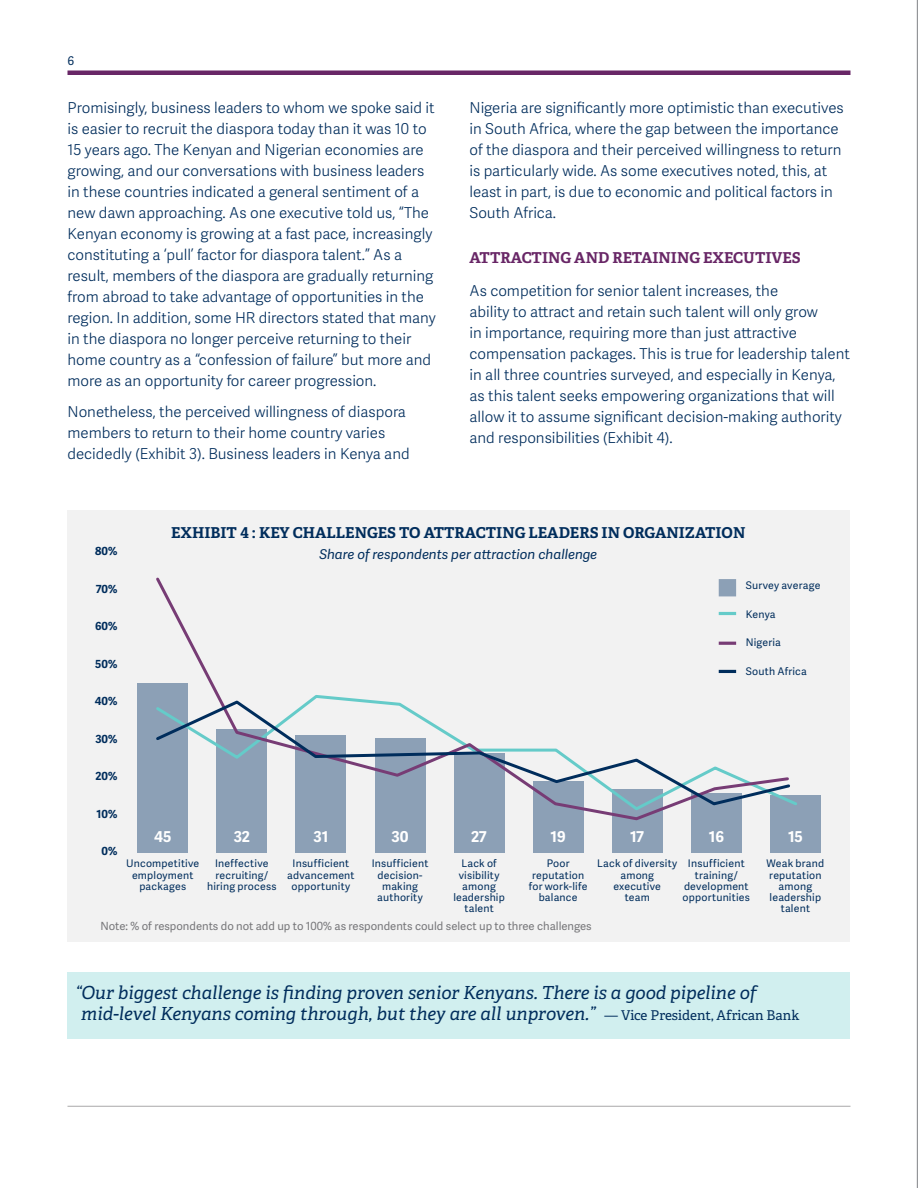
<style>
.page{position:relative;width:918px;height:1188px;background:#fff}
.page>*{position:absolute;margin:0;border:0;box-sizing:border-box;transform-origin:0 0}
.t1{font:italic 18px/21px "Adelle";color:#002d5c}
.body_copy{font:15px/21px "Adelle Sans Lt";color:#002d5c}
.header1_purple{font:15px/21px "Adelle Sans Lt";color:#002d5c}
.t2{font:700 15px "Adelle";color:#002d5c}
.header1_purple-2{font:700 15px "Adelle";color:#682666}
.t3{font:700 15px "Adelle Sans";color:#fff}
.t4{font:italic 13.5px "Adelle Sans";color:#002d5c}
.t5{font:12px "Adelle Sans";color:#002d5c}
.footnotes{font:11.25px "Adelle Sans";color:#77777a}
.t6{font:700 11.25px "Adelle Sans";color:#002d5c}
.bullet_1{font:10.5px/11.2px "Adelle Sans";letter-spacing:.02em;color:#002d5c;text-align:center}
.body_copy_7pt_space{font:10.5px "Adelle Sans";letter-spacing:.02em;color:#002d5c}
.s1{font-style:normal;font-size:13.5px}
</style>
<div class="page">
<div style="left:68px;top:70px;width:782px;height:5px;background:#682666"></div>
<hr style="left:68px;top:1106px;width:782px;height:1px;background:#a9a8a9">
<hr style="left:917px;top:0;width:1px;height:1188px;background:#808285">
<div style="left:67px;top:510px;width:783px;height:432px;background:#f2f2f2"></div>
<div style="left:137px;top:683px;width:51px;height:170px;background:#8ca0b6"></div>
<div style="left:216px;top:729px;width:51px;height:124px;background:#8ca0b6"></div>
<div style="left:295px;top:735px;width:51px;height:118px;background:#8ca0b6"></div>
<div style="left:375px;top:738px;width:50px;height:115px;background:#8ca0b6"></div>
<div style="left:454px;top:753px;width:51px;height:100px;background:#8ca0b6"></div>
<div style="left:533px;top:781px;width:51px;height:72px;background:#8ca0b6"></div>
<div style="left:612px;top:789px;width:51px;height:64px;background:#8ca0b6"></div>
<div style="left:691px;top:793px;width:51px;height:60px;background:#8ca0b6"></div>
<div style="left:770px;top:795px;width:51px;height:58px;background:#8ca0b6"></div>
<svg style="left:156px;top:577px;width:581px;height:245px"></svg>
<svg style="left:156px;top:699px;width:636px;height:108px"></svg>
<hr style="left:719px;top:612px;width:17px;height:3px;background:#65cbc9">
<div style="left:719px;top:579px;width:17px;height:17px;background:#8ca0b6"></div>
<hr style="left:719px;top:642px;width:17px;height:3px;background:#773c75">
<hr style="left:719px;top:670px;width:17px;height:3px;background:#002d5c">
<div style="left:68px;top:972px;width:782px;height:67px;background:#d1efef"></div>
<p class="t5" style="left:68px;top:53px;width:8px">6</p>
<p class="body_copy" style="left:68px;top:96px;width:370px">Promisingly, business leaders to whom we spoke said it is easier to recruit the diaspora today than it was 10 to 15 years ago. The Kenyan and Nigerian economies are growing, and our conversations with business leaders in these countries indicated a general sentiment of a new dawn approaching. As one executive told us, “The Kenyan economy is growing at a fast pace, increasingly constituting a ‘pull’ factor for diaspora talent.” As a result, members of the diaspora are gradually returning from abroad to take advantage of opportunities in the region. In addition, some HR directors stated that many in the diaspora no longer perceive returning to their home country as a “confession of failure” but more and more as an opportunity for career progression.</p>
<p class="body_copy" style="left:68px;top:401px;width:344px">Nonetheless, the perceived willingness of diaspora members to return to their home country varies decidedly (Exhibit 3). Business leaders in Kenya and</p>
<p class="body_copy" style="left:470px;top:96px;width:376px">Nigeria are significantly more optimistic than executives in South Africa, where the gap between the importance of the diaspora and their perceived willingness to return is particularly wide. As some executives noted, this, at least in part, is due to economic and political factors in South Africa.</p>
<p class="header1_purple-2" style="left:470px;top:246px;width:333px">ATTRACTING AND RETAINING EXECUTIVES</p>
<p class="header1_purple" style="left:470px;top:279px;width:382px">As competition for senior talent increases, the<br>ability to attract and retain such talent will only grow<br>in importance, requiring more than just attractive compensation packages. This is true for leadership talent in all three countries surveyed, and especially in Kenya, as this talent seeks empowering organizations that will allow it to assume significant decision-making authority and responsibilities (Exhibit 4).</p>
<p class="t6" style="left:95px;top:543px;width:24px">80%</p>
<p class="t6" style="left:96px;top:580px;width:23px">70%</p>
<p class="t6" style="left:95px;top:618px;width:24px">60%</p>
<p class="t6" style="left:95px;top:655px;width:24px">50%</p>
<p class="t6" style="left:95px;top:693px;width:24px">40%</p>
<p class="t6" style="left:95px;top:730px;width:24px">30%</p>
<p class="t6" style="left:96px;top:768px;width:23px">20%</p>
<p class="t6" style="left:97px;top:805px;width:22px">10%</p>
<p class="t6" style="left:102px;top:843px;width:17px">0%</p>
<p class="t2" style="left:171px;top:522px;width:576px">EXHIBIT 4 : KEY CHALLENGES TO ATTRACTING LEADERS IN ORGANIZATION</p>
<p class="t4" style="left:319px;top:545px;width:279px">Share of respondents per attraction challenge</p>
<p class="body_copy_7pt_space" style="left:746px;top:578px;width:76px">Survey average</p>
<p class="body_copy_7pt_space" style="left:746px;top:606px;width:31px">Kenya</p>
<p class="body_copy_7pt_space" style="left:746px;top:635px;width:37px">Nigeria</p>
<p class="body_copy_7pt_space" style="left:746px;top:663px;width:63px">South Africa</p>
<p class="t3" style="left:154px;top:826px;width:19px">45</p>
<p class="t3" style="left:234px;top:826px;width:18px">32</p>
<p class="t3" style="left:313px;top:826px;width:16px">31</p>
<p class="t3" style="left:391px;top:826px;width:19px">30</p>
<p class="t3" style="left:471px;top:826px;width:17px">27</p>
<p class="t3" style="left:551px;top:826px;width:17px">19</p>
<p class="t3" style="left:630px;top:826px;width:16px">17</p>
<p class="t3" style="left:709px;top:826px;width:17px">16</p>
<p class="t3" style="left:788px;top:826px;width:17px">15</p>
<p class="bullet_1" style="left:126px;top:858px;width:75px">Uncompetitive employment packages</p>
<p class="bullet_1" style="left:207px;top:858px;width:71px">Ineffective recruiting/ hiring process</p>
<p class="bullet_1" style="left:287px;top:858px;width:69px">Insufficient advancement opportunity</p>
<p class="bullet_1" style="left:372px;top:858px;width:58px">Insufficient decision&shy;making authority</p>
<p class="bullet_1" style="left:453px;top:858px;width:53px">Lack of visibility among leadership talent</p>
<p class="bullet_1" style="left:529px;top:858px;width:60px">Poor reputation for work-life balance</p>
<p class="bullet_1" style="left:597px;top:858px;width:81px">Lack of diversity among executive<br>team</p>
<p class="bullet_1" style="left:683px;top:858px;width:69px">Insufficient training/ development opportunities</p>
<p class="bullet_1" style="left:767px;top:858px;width:59px">Weak brand reputation among leadership talent</p>
<p class="footnotes" style="left:100px;top:918px;width:493px">Note: % of respondents do not add up to 100% as respondents could select up to three challenges</p>
<p class="t1" style="left:81px;top:981px;width:720px;text-indent:-6px">“Our biggest challenge is finding proven senior Kenyans. There is a good pipeline of mid-level Kenyans coming through, but they are all unproven.” <span class="s1">— Vice President, African Bank</span></p>
</div>
